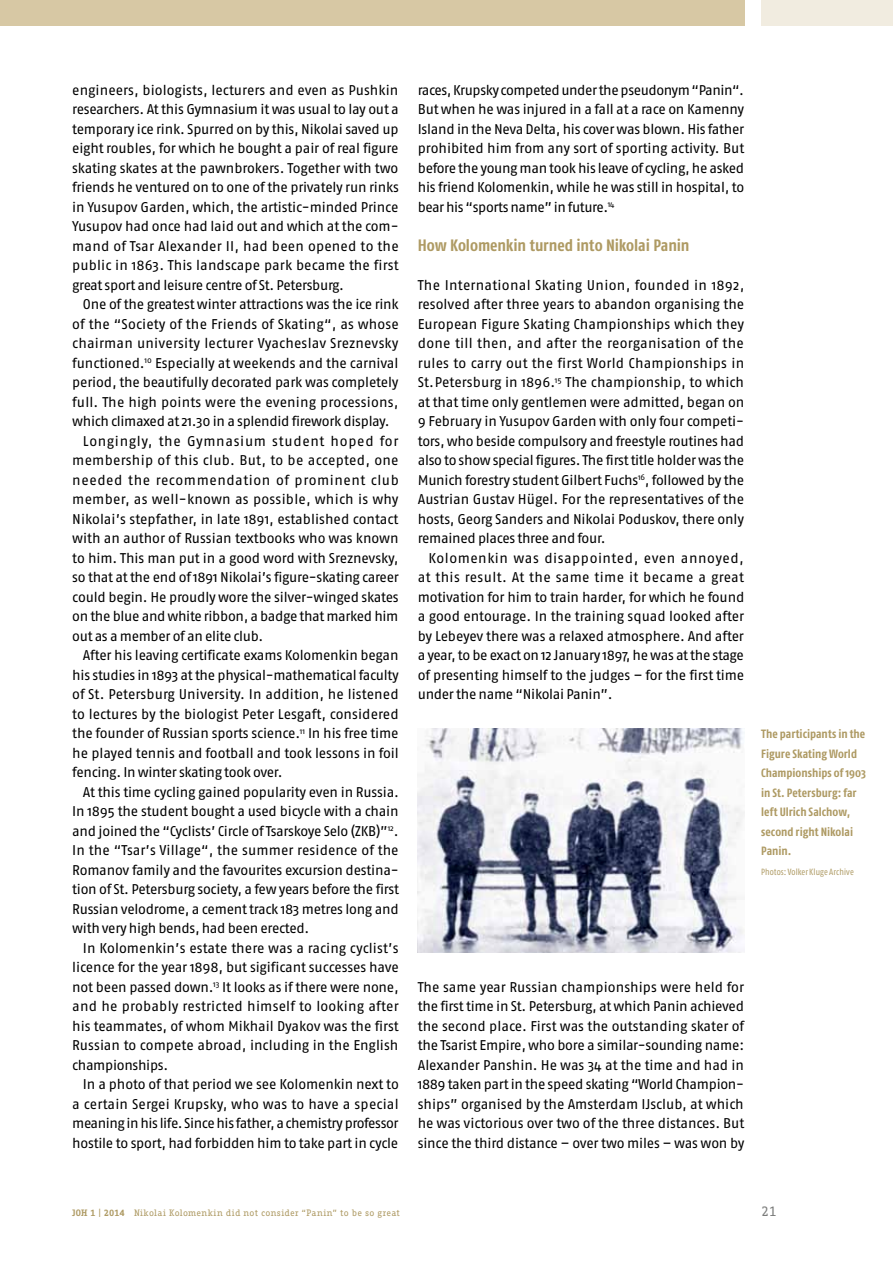
<style>
.page{position:relative;width:893px;height:1263px;background:#fff}
.page>*{position:absolute;margin:0;border:0;box-sizing:border-box;transform-origin:0 0}
.t1{font:700 16.5px "Fago Co";letter-spacing:-.005em;color:#ae9a63}
.t2{font:14.1px/19.5px "Fago No";letter-spacing:-.015em;color:#000;text-align:justify}
.t3{font:14.1px "Fago No";letter-spacing:.005em;color:#000}
.t4{font:14.1px "Fago No";letter-spacing:.01em;color:#000}
.t5{font:14.1px "Fago No";letter-spacing:.015em;color:#000}
.t6{font:14.1px "Fago No";letter-spacing:.02em;color:#000}
.t7{font:14.1px "Fago No";letter-spacing:.04em;color:#000}
.t8{font:14.1px "Fago No";letter-spacing:.05em;color:#000}
.t9{font:13.5px "Fago Office Serif";color:#7a7b7a}
.t10{font:700 12px/19.5px "Fago Co";letter-spacing:.005em;color:#ae9a63}
.t11{font:9px "Fago Office Serif";letter-spacing:.02em;color:#ae9a63}
.t12{font:9px "Fago Co";letter-spacing:.01em;color:#ae9a63}
.s1{font-weight:700}
</style>
<div class="page">
<div style="left:0;top:0;width:744px;height:26px;background:#d7c8a4"></div>
<div style="left:761px;top:0;width:132px;height:26px;background:#f1ece0"></div>
<img style="left:417px;top:729px;width:327px;height:224px">
<p class="t2" style="left:72px;top:80px;width:328px">engineers, biologists, lecturers and even as Pushkin researchers. At this Gymnasium it was usual to lay out a temporary ice rink. Spurred on by this, Nikolai saved up eight roubles, for which he bought a pair of real figure skating skates at the pawnbrokers. Together with two friends he ventured on to one of the privately run rinks in Yusupov Garden, which, the artistic-minded Prince Yusupov had once had laid out and which at the com&shy;mand of Tsar Alexander II, had been opened to the public in 1863. This landscape park became the first great sport and leisure centre of St. Petersburg.</p>
<p class="t2" style="left:83px;top:295px;width:317px">One of the greatest winter attractions was the ice rink</p>
<p class="t3" style="left:72px;top:316px;width:328px">of the “Society of the Friends of Skating“, as whose</p>
<p class="t4" style="left:72px;top:335px;width:328px">chairman university lecturer Vyacheslav Sreznevsky</p>
<p class="t2" style="left:72px;top:353px;width:328px">functioned.<sup>10</sup> Especially at weekends and the carnival</p>
<p class="t2" style="left:72px;top:372px;width:328px">period, the beautifully decorated park was completely</p>
<p class="t4" style="left:72px;top:394px;width:328px">full. The high points were the evening processions,</p>
<p class="t2" style="left:72px;top:411px;width:319px">which climaxed at 21.30 in a splendid firework display.</p>
<p class="t8" style="left:83px;top:433px;width:317px">Longingly, the Gymnasium student hoped for</p>
<p class="t6" style="left:72px;top:452px;width:328px">membership of this club. But, to be accepted, one</p>
<p class="t7" style="left:72px;top:472px;width:328px">needed the recommendation of prominent club</p>
<p class="t5" style="left:72px;top:491px;width:328px">member, as well-known as possible, which is why</p>
<p class="t2" style="left:72px;top:509px;width:328px">Nikolai’s stepfather, in late 1891, established contact</p>
<p class="t2" style="left:72px;top:529px;width:328px">with an author of Russian textbooks who was known</p>
<p class="t2" style="left:72px;top:548px;width:328px">to him. This man put in a good word with Sreznevsky,</p>
<p class="t2" style="left:72px;top:568px;width:328px">so that at the end of 1891 Nikolai’s figure-skating career</p>
<p class="t2" style="left:72px;top:587px;width:328px">could begin. He proudly wore the silver-winged skates</p>
<p class="t2" style="left:72px;top:607px;width:328px">on the blue and white ribbon, a badge that marked him</p>
<p class="t2" style="left:72px;top:626px;width:193px">out as a member of an elite club.</p>
<p class="t2" style="left:83px;top:646px;width:317px">After his leaving certificate exams Kolomenkin began</p>
<p class="t2" style="left:72px;top:665px;width:328px">his studies in 1893 at the physical-mathematical faculty</p>
<p class="t3" style="left:72px;top:686px;width:328px">of St. Petersburg University. In addition, he listened</p>
<p class="t2" style="left:72px;top:704px;width:328px">to lectures by the biologist Peter Lesgaft, considered</p>
<p class="t2" style="left:72px;top:724px;width:328px">the founder of Russian sports science.<sup>11</sup> In his free time</p>
<p class="t2" style="left:72px;top:743px;width:328px">he played tennis and football and took lessons in foil</p>
<p class="t2" style="left:72px;top:762px;width:212px">fencing. In winter skating took over.</p>
<p class="t2" style="left:83px;top:782px;width:317px">At this time cycling gained popularity even in Russia.</p>
<p class="t2" style="left:72px;top:801px;width:328px">In 1895 the student bought a used bicycle with a chain</p>
<p class="t2" style="left:72px;top:821px;width:328px">and joined the “Cyclists’ Circle of Tsarskoye Selo (ZKB)”<sup>12</sup>.</p>
<p class="t3" style="left:72px;top:842px;width:328px">In the “Tsar’s Village“, the summer residence of the</p>
<p class="t2" style="left:72px;top:860px;width:328px">Romanov family and the favourites excursion destina-</p>
<p class="t2" style="left:72px;top:879px;width:328px">tion of St. Petersburg society, a few years before the first</p>
<p class="t2" style="left:72px;top:899px;width:328px">Russian velodrome, a cement track 183 metres long and</p>
<p class="t2" style="left:72px;top:918px;width:239px">with very high bends, had been erected.</p>
<p class="t3" style="left:83px;top:940px;width:317px">In Kolomenkin’s estate there was a racing cyclist’s</p>
<p class="t2" style="left:72px;top:958px;width:328px">licence for the year 1898, but sigificant successes have</p>
<p class="t2" style="left:72px;top:977px;width:328px">not been passed down.<sup>13</sup> It looks as if there were none,</p>
<p class="t5" style="left:72px;top:998px;width:328px">and he probably restricted himself to looking after</p>
<p class="t2" style="left:72px;top:1016px;width:328px">his teammates, of whom Mikhail Dyakov was the first</p>
<p class="t3" style="left:72px;top:1037px;width:328px">Russian to compete abroad, including in the English</p>
<p class="t2" style="left:72px;top:1055px;width:98px">championships.</p>
<p class="t2" style="left:83px;top:1074px;width:317px">In a photo of that period we see Kolomenkin next to</p>
<p class="t4" style="left:72px;top:1096px;width:328px">a certain Sergei Krupsky, who was to have a special</p>
<p class="t2" style="left:72px;top:1114px;width:328px">meaning in his life. Since his father, a chemistry professor</p>
<p class="t2" style="left:72px;top:1133px;width:327px">hostile to sport, had forbidden him to take part in cycle</p>
<p class="t2" style="left:418px;top:80px;width:328px">races, Krupsky competed under the pseudonym “Panin“.<br>But when he was injured in a fall at a race on Kamenny Island in the Neva Delta, his cover was blown. His father prohibited him from any sort of sporting activity. But before the young man took his leave of cycling, he asked his friend Kolomenkin, while he was still in hospital, to bear his “sports name” in future.<sup>14</sup></p>
<p class="t1" style="left:418px;top:235px;width:273px">How Kolomenkin turned into Nikolai Panin</p>
<p class="t2" style="left:418px;top:275px;width:328px">The International Skating Union, founded in 1892, resolved after three years to abandon organising the European Figure Skating Championships which they done till then, and after the reorganisation of the rules to carry out the first World Championships in St.Petersburg in 1896.<sup>15</sup> The championship, to which at that time only gentlemen were admitted, began on 9 February in Yusupov Garden with only four competi&shy;tors, who beside compulsory and freestyle routines had also to show special figures. The first title holder was the Munich forestry student Gilbert Fuchs<sup>16</sup>, followed by the Austrian Gustav Hügel. For the representatives of the hosts, Georg Sanders and Nikolai Poduskov, there only remained places three and four.</p>
<p class="t2" style="left:418px;top:548px;width:328px;text-indent:11px">Kolomenkin was disappointed, even annoyed, at this result. At the same time it became a great motivation for him to train harder, for which he found a good entourage. In the training squad looked after by Lebeyev there was a relaxed atmosphere. And after a year, to be exact on 12 January 1897, he was at the stage of presenting himself to the judges – for the first time under the name “Nikolai Panin”.</p>
<p class="t10" style="left:761px;top:724px;width:106px">The participants in the<br>Figure Skating World<br>Championships of 1903 in St. Petersburg: far left Ulrich Salchow, second right Nikolai<br>Panin.</p>
<p class="t12" style="left:761px;top:867px;width:94px">Photos: Volker Kluge Archive</p>
<p class="t2" style="left:418px;top:977px;width:328px;text-align:left">The same year Russian championships were held for the first time in St. Petersburg, at which Panin achieved the second place. First was the outstanding skater of the Tsarist Empire, who bore a similar-sounding name:<br>Alexander Panshin. He was 34 at the time and had in 1889 taken part in the speed skating “World Champion&shy;ships” organised by the Amsterdam IJsclub, at which he was victorious over two of the three distances. But since the third distance – over two miles – was won by</p>
<p class="t11" style="left:72px;top:1208px;width:329px"><span class="s1">JOH 1</span> | <span class="s1">2014</span> Nikolai Kolomenkin did not consider “Panin” to be so great</p>
<p class="t9" style="left:761px;top:1204px;width:17px">21</p>
</div>
